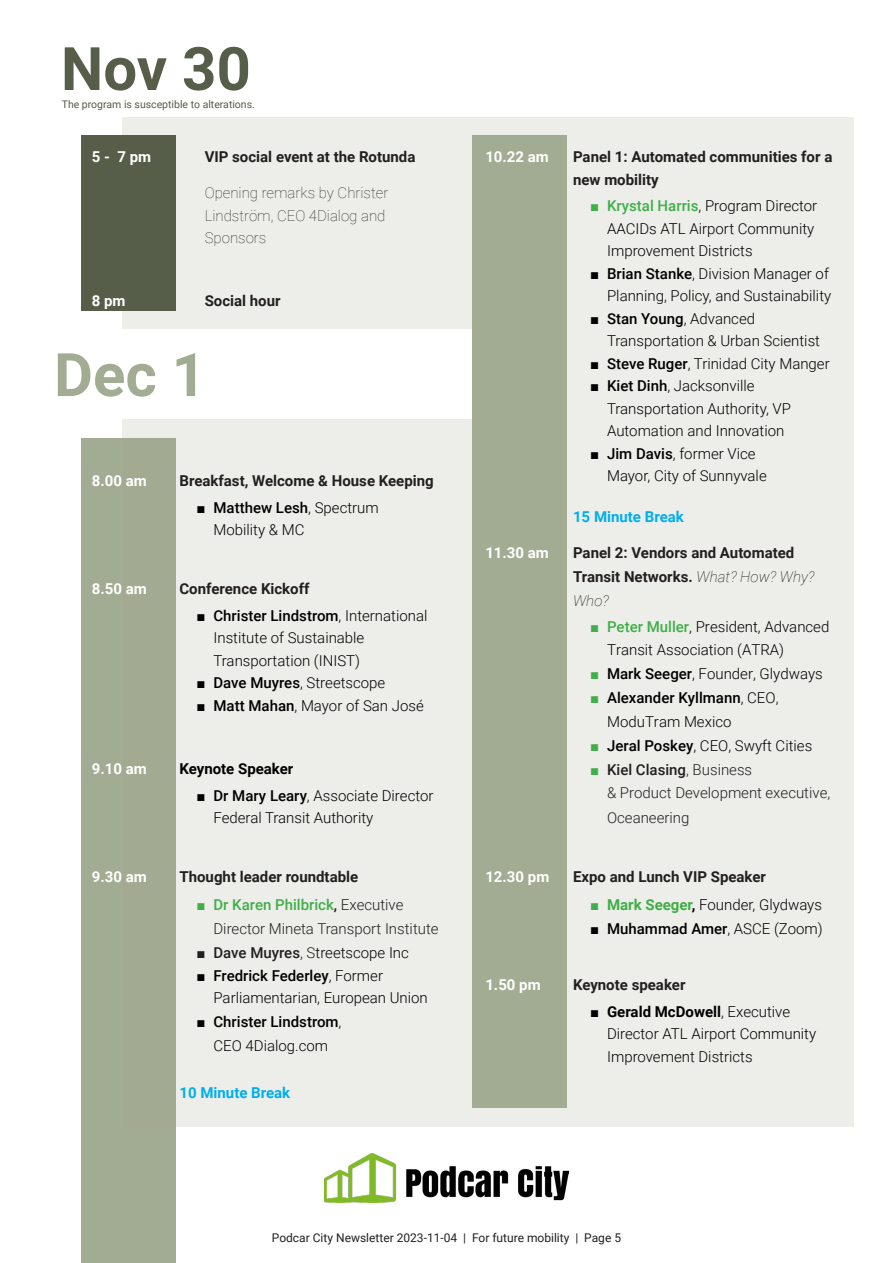
<style>
.page{position:relative;width:893px;height:1263px;background:#fff}
.page>*{position:absolute;margin:0;border:0;box-sizing:border-box;transform-origin:0 0}
.t1{font:700 60px "Roboto";color:#565e49}
.t2{font:700 60px "Roboto";color:#a2ac92}
.t3{font:300 15px/22.5px "Roboto";color:#000}
.t4{font:700 15px/24px "Roboto";color:#231f20}
.t5{font:300 15px/24px "Roboto";color:#231f20}
.t6{font:700 15px "Roboto";color:#fff}
.t7{font:500 15px/24px "Roboto";color:#000;text-align:center}
.t8{font:100 15px/22.5px "Roboto";color:#231f20}
.t9{font:700 15px "Roboto";color:#00aeef}
.Heading_3{font:700 15px "Roboto";color:#000}
.t10{font:12px "Roboto";color:#231f20}
.t11{font:10.5px "Roboto";color:#565e49}
.s1{font-family:"Times New Roman";font-weight:400}
.s2{font-weight:500}
.s3{font-family:"Times New Roman";font-weight:400;color:#40ae49}
.s4{font-weight:500;color:#40ae49}
.s5{font-family:"Times New Roman";font-weight:400;color:#231f20}
.s6{font-weight:500;color:#231f20}
.s7{color:#231f20}
.s8{font-weight:300}
.s9{font-weight:100;font-style:italic;color:#000}
.s10{font-weight:700;color:#40ae49}
.s11{font-weight:700}
</style>
<div class="page">
<img style="left:325px;top:1153px;width:243px;height:50px">
<div style="left:81px;top:438px;width:95px;height:825px;background:#a2ac92"></div>
<div style="left:122px;top:117px;width:731px;height:1010px;background:#edeee9"></div>
<div style="left:0;top:329px;width:472px;height:89px;background:#fff"></div>
<div style="left:81px;top:135px;width:95px;height:175px;background:#565e49"></div>
<div style="left:472px;top:135px;width:95px;height:972px;background:#a2ac92"></div>
<p class="t1" style="left:61px;top:27px;width:191px">Nov 30</p>
<p class="t11" style="left:62px;top:97px;width:195px">The program is susceptible to alterations.</p>
<p class="t6" style="left:92px;top:146px;width:61px">5 - 7 pm</p>
<p class="t4" style="left:205px;top:144px;width:212px">VIP social event at the Rotunda</p>
<p class="t8" style="left:205px;top:181px;width:185px">Opening remarks by Christer<br>Lindström, CEO 4Dialog and<br>Sponsors</p>
<p class="t6" style="left:92px;top:290px;width:35px">8 pm</p>
<p class="t4" style="left:205px;top:288px;width:77px">Social hour</p>
<p class="t2" style="left:54px;top:333px;width:154px">Dec 1</p>
<p class="t6" style="left:92px;top:470px;width:56px">8.00 am</p>
<p class="t4" style="left:179px;top:468px;width:256px">Breakfast, Welcome &amp; House Keeping</p>
<p class="t3" style="left:213px;top:496px;width:167px;text-indent:-17px"><span class="s1">■</span> <span class="s2">Matthew Lesh</span>, Spectrum<br>Mobility &amp; MC</p>
<p class="t6" style="left:92px;top:578px;width:56px">8.50 am</p>
<p class="t4" style="left:179px;top:576px;width:132px">Conference Kickoff</p>
<p class="t3" style="left:213px;top:604px;width:215px;text-indent:-17px"><span class="s1">■</span> <span class="s2">Christer Lindstrom</span>, International<br>Institute of Sustainable<br>Transportation (INIST)</p>
<p class="t3" style="left:196px;top:671px;width:190px"><span class="s1">■</span> <span class="s2">Dave Muyres</span>, Streetscope</p>
<p class="t3" style="left:196px;top:694px;width:229px"><span class="s1">■</span> <span class="s2">Matt Mahan</span>, Mayor of San José</p>
<p class="t6" style="left:92px;top:758px;width:56px">9.10 am</p>
<p class="Heading_3" style="left:179px;top:758px;width:115px">Keynote Speaker</p>
<p class="t3" style="left:213px;top:784px;width:221px;text-indent:-17px"><span class="s1">■</span> <span class="s2">Dr Mary Leary</span>, Associate Director<br>Federal Transit Authority</p>
<p class="t6" style="left:92px;top:866px;width:56px">9.30 am</p>
<p class="t4" style="left:179px;top:864px;width:180px">Thought leader roundtable</p>
<p class="t5" style="left:213px;top:892px;width:227px;text-indent:-17px"><span class="s3">■</span> <span class="s4">Dr Karen Philbrick</span><span class="s2">,</span> Executive<br>Director Mineta Transport Institute</p>
<p class="t3" style="left:196px;top:941px;width:214px"><span class="s5">■</span> <span class="s6">Dave Muyres</span><span class="s7">, S</span>treetscope Inc</p>
<p class="t3" style="left:213px;top:964px;width:216px;text-indent:-17px"><span class="s1">■</span> <span class="s2">Fredrick Federley</span>, Former<br>Parliamentarian, European Union</p>
<p class="t7" style="left:196px;top:1009px;width:146px"><span class="s1">■</span> Christer Lindstrom<span class="s8">,<br>CEO 4Dialog.com</span></p>
<p class="t9" style="left:179px;top:1082px;width:112px">10 Minute Break</p>
<p class="t6" style="left:485px;top:146px;width:65px">10.22 am</p>
<p class="t4" style="left:573px;top:145px;width:261px;line-height:22.5px">Panel 1: Automated communities for a new mobility</p>
<p class="t3" style="left:607px;top:194px;width:212px;text-indent:-17px"><span class="s3">■</span> <span class="s4">Krystal Harris</span>, Program Director<br>AACIDs ATL Airport Community<br>Improvement Districts</p>
<p class="t3" style="left:590px;top:262px;width:243px;text-align:right"><span class="s1">■</span> <span class="s2">Brian Stanke</span>, Division Manager of<br>Planning, Policy, and Sustainability</p>
<p class="t3" style="left:607px;top:307px;width:214px;text-indent:-17px"><span class="s1">■</span> <span class="s2">Stan Young</span>, Advanced<br>Transportation &amp; Urban Scientist</p>
<p class="t3" style="left:590px;top:352px;width:241px"><span class="s1">■</span> <span class="s2">Steve Ruger</span>, Trinidad City Manger</p>
<p class="t3" style="left:607px;top:374px;width:186px;text-indent:-17px"><span class="s1">■</span> <span class="s2">Kiet Dinh</span>, Jacksonville<br>Transportation Authority, VP<br>Automation and Innovation</p>
<p class="t3" style="left:607px;top:442px;width:161px;text-indent:-17px"><span class="s1">■</span> <span class="s2">Jim Davis</span>, former Vice<br>Mayor, City of Sunnyvale</p>
<p class="t9" style="left:573px;top:506px;width:112px">15 Minute Break</p>
<p class="t6" style="left:485px;top:542px;width:65px">11.30 am</p>
<p class="t4" style="left:573px;top:540px;width:243px">Panel 2: Vendors and Automated<br>Transit Networks. <span class="s9">What? How? Why?<br>Who?</span></p>
<p class="t3" style="left:607px;top:615px;width:224px;text-indent:-17px"><span class="s3">■</span> <span class="s4">Peter Muller</span>, President, Advanced<br>Transit Association (ATRA)</p>
<p class="t3" style="left:590px;top:662px;width:234px"><span class="s3">■</span> <span class="s2">Mark Seeger</span>, Founder, Glydways</p>
<p class="t3" style="left:607px;top:685px;width:173px;line-height:24px;text-indent:-17px"><span class="s3">■</span> <span class="s2">Alexander Kyllmann</span>, CEO,<br>ModuTram Mexico</p>
<p class="t3" style="left:590px;top:733px;width:224px"><span class="s3">■</span> <span class="s2">Jeral Poskey</span>, CEO, Swyft Cities</p>
<p class="t5" style="left:607px;top:757px;width:225px;text-indent:-17px"><span class="s3">■</span> <span class="s2">Kiel Clasing</span>, Business<br>&amp; Product Development executive,<br>Oceaneering</p>
<p class="t6" style="left:485px;top:866px;width:65px">12.30 pm</p>
<p class="t4" style="left:573px;top:864px;width:194px">Expo and Lunch VIP Speaker</p>
<p class="t3" style="left:590px;top:893px;width:233px"><span class="s3">■</span> <span class="s10">Mark Seeger</span><span class="s11">,</span> Founder, Glydways</p>
<p class="t7" style="left:590px;top:916px;width:234px"><span class="s1">■</span> Muhammad Amer<span class="s8">, ASCE (Zoom)</span></p>
<p class="t6" style="left:485px;top:974px;width:57px">1.50 pm</p>
<p class="t4" style="left:573px;top:972px;width:114px">Keynote speaker</p>
<p class="t3" style="left:607px;top:1000px;width:211px;text-indent:-17px"><span class="s1">■</span> <span class="s11">Gerald McDowell</span>, Executive<br>Director ATL Airport Community<br>Improvement Districts</p>
<p class="t10" style="left:272px;top:1229px;width:351px">Podcar City Newsletter 2023-11-04 | For future mobility | Page 5</p>
</div>
